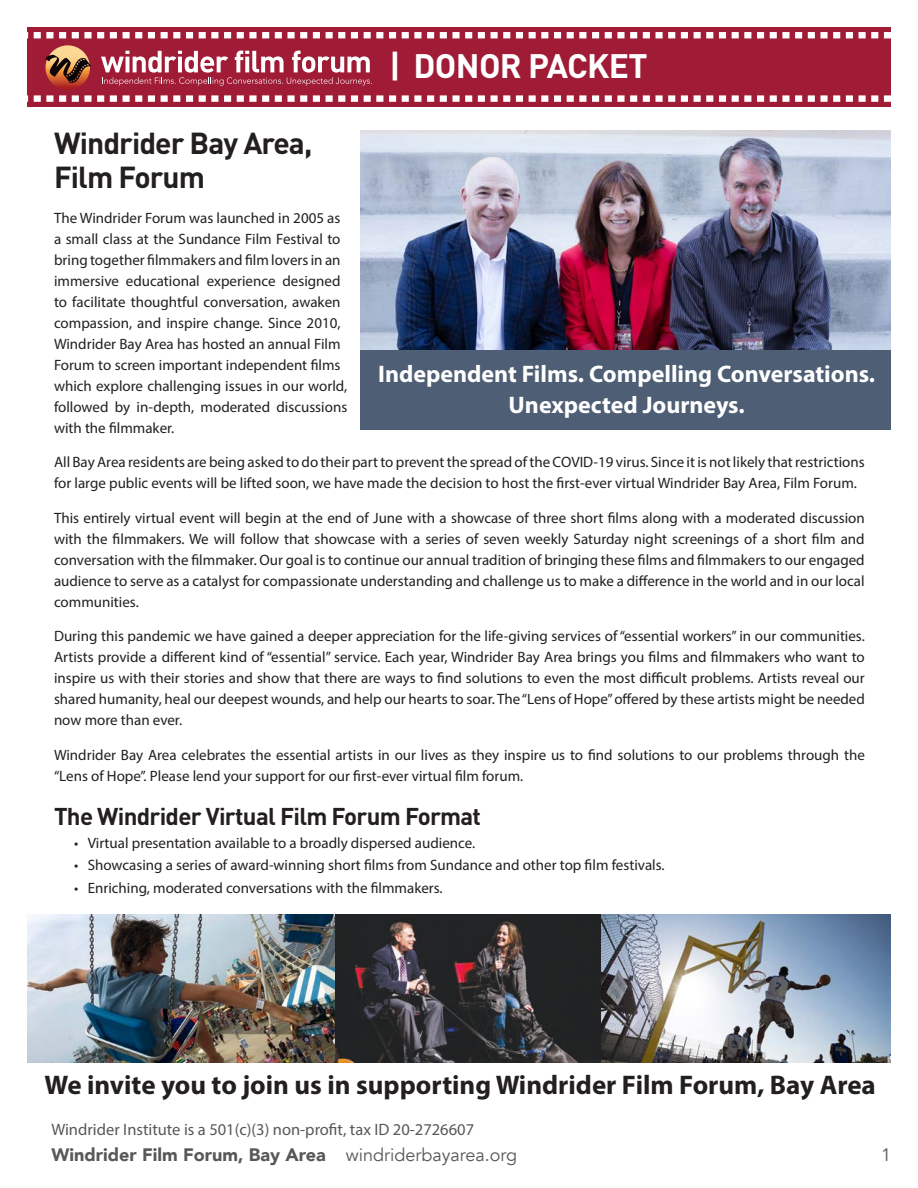
<style>
.page{position:relative;width:918px;height:1188px;background:#fff}
.page>*{position:absolute;margin:0;border:0;box-sizing:border-box;transform-origin:0 0}
.t1{font:700 33.6px "DINOT";letter-spacing:-.02em;color:#fff}
.t2{font:700 30px "DINOT";letter-spacing:-.03em;color:#231f20}
.t3{font:700 27px "Myriad Pro";color:#231f20}
.t4{font:700 24px "Myriad Pro";color:#fff}
.t5{font:700 24px "DINOT";letter-spacing:-.03em;color:#231f20}
.t6{font:900 18px "Avenir";color:#57585a}
.t7{font:18px "Avenir";color:#57585a}
.t8{font:16.5px "Myriad Pro";color:#57585a}
.t9{font:15px/21px "Myriad Pro";color:#231f20}
.s1{font-weight:400}
</style>
<div class="page">
<img style="left:27px;top:914px;width:864px;height:148px">
<div style="left:27px;top:27px;width:864px;height:80px;background:#a01c36"></div>
<svg style="left:46px;top:45px;width:44px;height:45px"></svg>
<svg style="left:46px;top:55px;width:45px;height:30px"></svg>
<svg style="left:101px;top:51px;width:271px;height:35px"></svg>
<svg style="left:27px;top:32px;width:861px;height:6px"></svg>
<img style="left:361px;top:131px;width:530px;height:220px">
<svg style="left:27px;top:95px;width:861px;height:7px"></svg>
<div style="left:361px;top:351px;width:530px;height:79px;background:#4e5e75"></div>
<p class="t1" style="left:389px;top:39px;width:260px">| DONOR PACKET</p>
<p class="t2" style="left:54px;top:119px;width:260px">Windrider Bay Area,</p>
<p class="t2" style="left:54px;top:154px;width:153px">Film Forum</p>
<p class="t9" style="left:54px;top:207px;width:295px">The Windrider Forum was launched in 2005 as a small class at the Sundance Film Festival to bring together filmmakers and film lovers in an immersive educational experience designed to facilitate thoughtful conversation, awaken compassion, and inspire change. Since 2010, Windrider Bay Area has hosted an annual Film Forum to screen important independent films which explore challenging issues in our world, followed by in-depth, moderated discussions with the filmmaker.</p>
<p class="t9" style="left:54px;top:451px;width:812px">All Bay Area residents are being asked to do their part to prevent the spread of the COVID-19 virus. Since it is not likely that restrictions for large public events will be lifted soon, we have made the decision to host the first-ever virtual Windrider Bay Area, Film Forum.</p>
<p class="t9" style="left:54px;top:507px;width:812px;text-align:justify">This entirely virtual event will begin at the end of June with a showcase of three short films along with a moderated discussion with the filmmakers. We will follow that showcase with a series of seven weekly Saturday night screenings of a short film and conversation with the filmmaker. Our goal is to continue our annual tradition of bringing these films and filmmakers to our engaged audience to serve as a catalyst for compassionate understanding and challenge us to make a difference in the world and in our local communities.</p>
<p class="t9" style="left:54px;top:625px;width:812px;text-align:justify">During this pandemic we have gained a deeper appreciation for the life-giving services of “essential workers” in our communities.<br>Artists provide a different kind of “essential” service. Each year, Windrider Bay Area brings you films and filmmakers who want to inspire us with their stories and show that there are ways to find solutions to even the most difficult problems. Artists reveal our shared humanity, heal our deepest wounds, and help our hearts to soar. The “Lens of Hope” offered by these artists might be needed now more than ever.</p>
<p class="t9" style="left:54px;top:744px;width:812px">Windrider Bay Area celebrates the essential artists in our lives as they inspire us to find solutions to our problems through the “Lens of Hope”. Please lend your support for our first-ever virtual film forum.</p>
<p class="t5" style="left:54px;top:798px;width:429px">The Windrider Virtual Film Forum Format</p>
<p class="t9" style="left:74px;top:832px;width:403px">• Virtual presentation available to a broadly dispersed audience.</p>
<p class="t9" style="left:74px;top:855px;width:592px">• Showcasing a series of award-winning short films from Sundance and other top film festivals.</p>
<p class="t9" style="left:74px;top:877px;width:370px">• Enriching, moderated conversations with the filmmakers.</p>
<p class="t4" style="left:378px;top:358px;width:499px">Independent Films. Compelling Conversations.</p>
<p class="t4" style="left:509px;top:389px;width:238px">Unexpected Journeys.</p>
<p class="t3" style="left:45px;top:1067px;width:833px">We invite you to join us in supporting Windrider Film Forum, Bay Area</p>
<p class="t8" style="left:51px;top:1119px;width:424px">Windrider Institute is a 501(c)(3) non-profit, tax ID 20-2726607</p>
<p class="t6" style="left:51px;top:1140px;width:467px">Windrider Film Forum, Bay Area <span class="s1">windriderbayarea.org</span></p>
<p class="t7" style="left:881px;top:1144px;width:12px">1</p>
</div>
